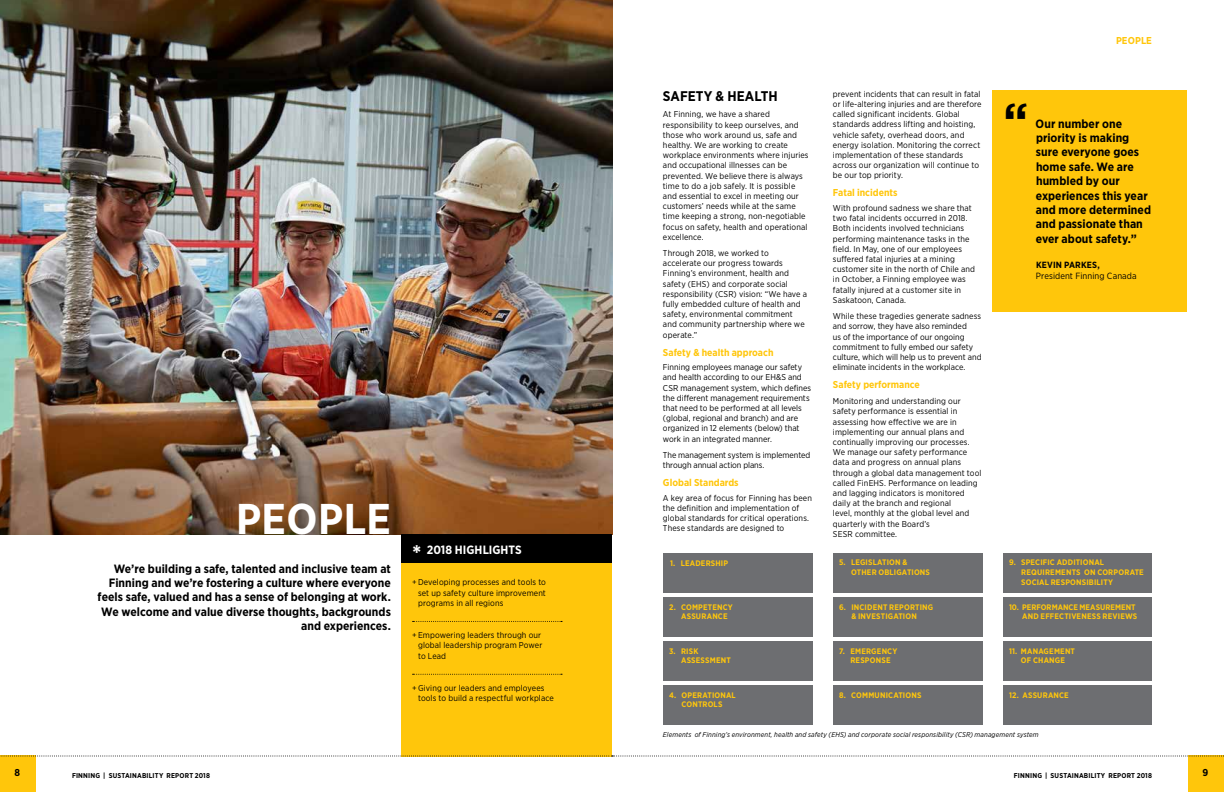
<style>
.page{position:relative;width:1224px;height:792px;background:#fff}
.page>*{position:absolute;margin:0;border:0;box-sizing:border-box;transform-origin:0 0}
.t1{font:700 49px "Gotham Narrow";color:#000}
.t2{font:700 43px "Gotham Narrow";letter-spacing:.01em;color:#fff}
.t3{font:700 14px "Gotham Narrow";color:#000}
.t4{font:700 12px/14.4px "Gotham Narrow";letter-spacing:.005em;color:#000;text-align:right}
.t5{font:700 12px "Gotham Narrow";letter-spacing:.005em;color:#fff}
.t6{font:700 10px "Gotham Narrow";color:#ffc60b}
.t7{font:700 10px "Gotham Narrow";color:#000}
.t8{font:9px "Gotham Narrow";letter-spacing:.01em;color:#000}
.t9{font:700 9px "Gotham Narrow";letter-spacing:.02em;color:#000}
.t10{font:8.5px/10.2px "Gotham Narrow";letter-spacing:.01em;color:#000}
.t11{font:700 8px/9.6px "Gotham Narrow";letter-spacing:.02em;color:#ffc60b}
.t12{font:italic 7px "Gotham Narrow";letter-spacing:.015em;color:#000}
.t13{font:700 7px "Gotham Narrow";letter-spacing:.025em;color:#000}
.s1{font-size:24px}
</style>
<div class="page">
<div style="left:0;top:756px;width:36px;height:36px;background:#ffc60b"></div>
<div style="left:1188px;top:756px;width:36px;height:36px;background:#ffc60b"></div>
<img style="left:0;top:0;width:612px;height:534px">
<div style="left:402px;top:534px;width:210px;height:223px;background:#ffc60b"></div>
<svg style="left:0;top:756px;width:1224px;height:1px"></svg>
<div style="left:402px;top:534px;width:210px;height:29px;background:#000"></div>
<svg style="left:413px;top:621px;width:149px;height:1px"></svg>
<svg style="left:413px;top:674px;width:149px;height:1px"></svg>
<div style="left:992px;top:90px;width:196px;height:222px;background:#ffc60b"></div>
<div style="left:663px;top:553px;width:149px;height:39px;background:#6d6e71"></div>
<div style="left:833px;top:553px;width:150px;height:39px;background:#6d6e71"></div>
<div style="left:1003px;top:553px;width:149px;height:39px;background:#6d6e71"></div>
<div style="left:663px;top:641px;width:149px;height:39px;background:#6d6e71"></div>
<div style="left:833px;top:641px;width:150px;height:39px;background:#6d6e71"></div>
<div style="left:1003px;top:641px;width:149px;height:39px;background:#6d6e71"></div>
<div style="left:663px;top:597px;width:149px;height:39px;background:#6d6e71"></div>
<div style="left:833px;top:597px;width:150px;height:39px;background:#6d6e71"></div>
<div style="left:1003px;top:597px;width:149px;height:39px;background:#6d6e71"></div>
<div style="left:663px;top:685px;width:149px;height:39px;background:#6d6e71"></div>
<div style="left:833px;top:685px;width:150px;height:39px;background:#6d6e71"></div>
<div style="left:1003px;top:685px;width:149px;height:39px;background:#6d6e71"></div>
<h2 class="t2" style="left:236px;top:491px;width:156px">PEOPLE</h2>
<h3 class="t4" style="left:98px;top:561px;width:295px">We’re building a safe, talented and inclusive team at Finning and we’re fostering a culture where everyone feels safe, valued and has a sense of belonging at work.<br>We welcome and value diverse thoughts, backgrounds and experiences.</h3>
<h3 class="t5" style="left:412px;top:542px;width:111px"><span class="s1">*</span> 2018 HIGHLIGHTS</h3>
<p class="t10" style="left:418px;top:577px;width:129px;text-align:justify;text-indent:-6px">+Developing processes and tools to set up safety culture improvement programs in all regions</p>
<p class="t10" style="left:418px;top:630px;width:126px;text-indent:-6px">+ Empowering leaders through our global leadership program Power to Lead</p>
<p class="t10" style="left:418px;top:683px;width:137px;text-indent:-6px">+Giving our leaders and employees tools to build a respectful workplace</p>
<h3 class="t3" style="left:663px;top:87px;width:116px">SAFETY &amp; HEALTH</h3>
<p class="t10" style="left:663px;top:109px;width:147px">At Finning, we have a shared responsibility to keep ourselves, and those who work around us, safe and healthy. We are working to create workplace environments where injuries and occupational illnesses can be prevented. We believe there is always time to do a job safely. It is possible and essential to excel in meeting our customers’ needs while at the same time keeping a strong, non-negotiable focus on safety, health and operational excellence.</p>
<p class="t10" style="left:663px;top:248px;width:146px">Through 2018, we worked to accelerate our progress towards<br>Finning’s environment, health and safety (EHS) and corporate social responsibility (CSR) vision: “We have a fully embedded culture of health and safety, environmental commitment and community partnership where we operate.”</p>
<p class="t6" style="left:663px;top:346px;width:112px">Safety &amp; health approach</p>
<p class="t10" style="left:663px;top:362px;width:150px">Finning employees manage our safety and health according to our EH&amp;S and CSR management system, which defines the different management requirements that need to be performed at all levels (global, regional and branch) and are organized in 12 elements (below) that work in an integrated manner.</p>
<p class="t10" style="left:663px;top:450px;width:149px">The management system is implemented through annual action plans.</p>
<p class="t6" style="left:663px;top:476px;width:77px">Global Standards</p>
<p class="t10" style="left:663px;top:493px;width:151px">A key area of focus for Finning has been the definition and implementation of global standards for critical operations.<br>These standards are designed to</p>
<p class="t10" style="left:833px;top:89px;width:150px">prevent incidents that can result in fatal or life-altering injuries and are therefore called significant incidents. Global standards address lifting and hoisting, vehicle safety, overhead doors, and energy isolation. Monitoring the correct implementation of these standards across our organization will continue to be our top priority.</p>
<p class="t6" style="left:833px;top:186px;width:66px">Fatal incidents</p>
<p class="t10" style="left:833px;top:203px;width:144px">With profound sadness we share that two fatal incidents occurred in 2018.<br>Both incidents involved technicians performing maintenance tasks in the field. In May, one of our employees suffered fatal injuries at a mining customer site in the north of Chile and in October, a Finning employee was fatally injured at a customer site in Saskatoon, Canada.</p>
<p class="t10" style="left:833px;top:311px;width:150px">While these tragedies generate sadness and sorrow, they have also reminded<br>us of the importance of our ongoing commitment to fully embed our safety culture, which will help us to prevent and eliminate incidents in the workplace.</p>
<p class="t6" style="left:833px;top:378px;width:88px">Safety performance</p>
<p class="t10" style="left:833px;top:396px;width:150px">Monitoring and understanding our safety performance is essential in assessing how effective we are in implementing our annual plans and continually improving our processes.<br>We manage our safety performance data and progress on annual plans through a global data management tool called FinEHS. Performance on leading and lagging indicators is monitored daily at the branch and regional<br>level, monthly at the global level and quarterly with the Board’s<br>SESR committee.</p>
<p class="t6" style="left:1116px;top:34px;width:37px">PEOPLE</p>
<h1 class="t1" style="left:1004px;top:89px;width:26px">“</h1>
<h3 class="t4" style="left:1036px;top:116px;width:117px;text-align:left">Our number one priority is making sure everyone goes home safe. We are humbled by our experiences this year and more determined and passionate than ever about safety.”</h3>
<p class="t9" style="left:1036px;top:259px;width:65px">KEVIN PARKES,</p>
<p class="t8" style="left:1036px;top:270px;width:102px">President Finning Canada</p>
<p class="t11" style="left:670px;top:559px;width:60px">1. LEADERSHIP</p>
<p class="t11" style="left:851px;top:558px;width:80px;text-indent:-12px">5. LEGISLATION &amp;<br>OTHER OBLIGATIONS</p>
<p class="t11" style="left:1021px;top:558px;width:124px;text-indent:-12px">9. SPECIFIC ADDITIONAL<br>REQUIREMENTS ON CORPORATE<br>SOCIAL RESPONSIBILITY</p>
<p class="t11" style="left:681px;top:602px;width:53px;text-indent:-12px">2. COMPETENCY<br>ASSURANCE</p>
<p class="t11" style="left:839px;top:602px;width:96px;text-align:center">6. INCIDENT REPORTING &amp; INVESTIGATION</p>
<p class="t11" style="left:1009px;top:602px;width:130px;text-align:right">10. PERFORMANCE MEASUREMENT<br>AND EFFECTIVENESS REVIEWS</p>
<p class="t11" style="left:681px;top:646px;width:51px;text-indent:-12px">3. RISK<br>ASSESSMENT</p>
<p class="t11" style="left:839px;top:646px;width:60px;text-align:center">7. EMERGENCY<br>RESPONSE</p>
<p class="t11" style="left:1009px;top:646px;width:68px;text-align:center">11. MANAGEMENT<br>OF CHANGE</p>
<p class="t11" style="left:669px;top:690px;width:68px;text-align:center">4. OPERATIONAL<br>CONTROLS</p>
<p class="t11" style="left:839px;top:690px;width:84px">8. COMMUNICATIONS</p>
<p class="t11" style="left:1009px;top:690px;width:61px">12. ASSURANCE</p>
<p class="t12" style="left:663px;top:730px;width:377px">Elements of Finning’s environment, health and safety (EHS) and corporate social responsibility (CSR) management system</p>
<p class="t7" style="left:14px;top:766px;width:7px">8</p>
<p class="t13" style="left:72px;top:771px;width:140px">FINNING | SUSTAINABILITY REPORT 2018</p>
<p class="t13" style="left:1014px;top:771px;width:140px">FINNING | SUSTAINABILITY REPORT 2018</p>
<p class="t7" style="left:1202px;top:766px;width:7px">9</p>
</div>
